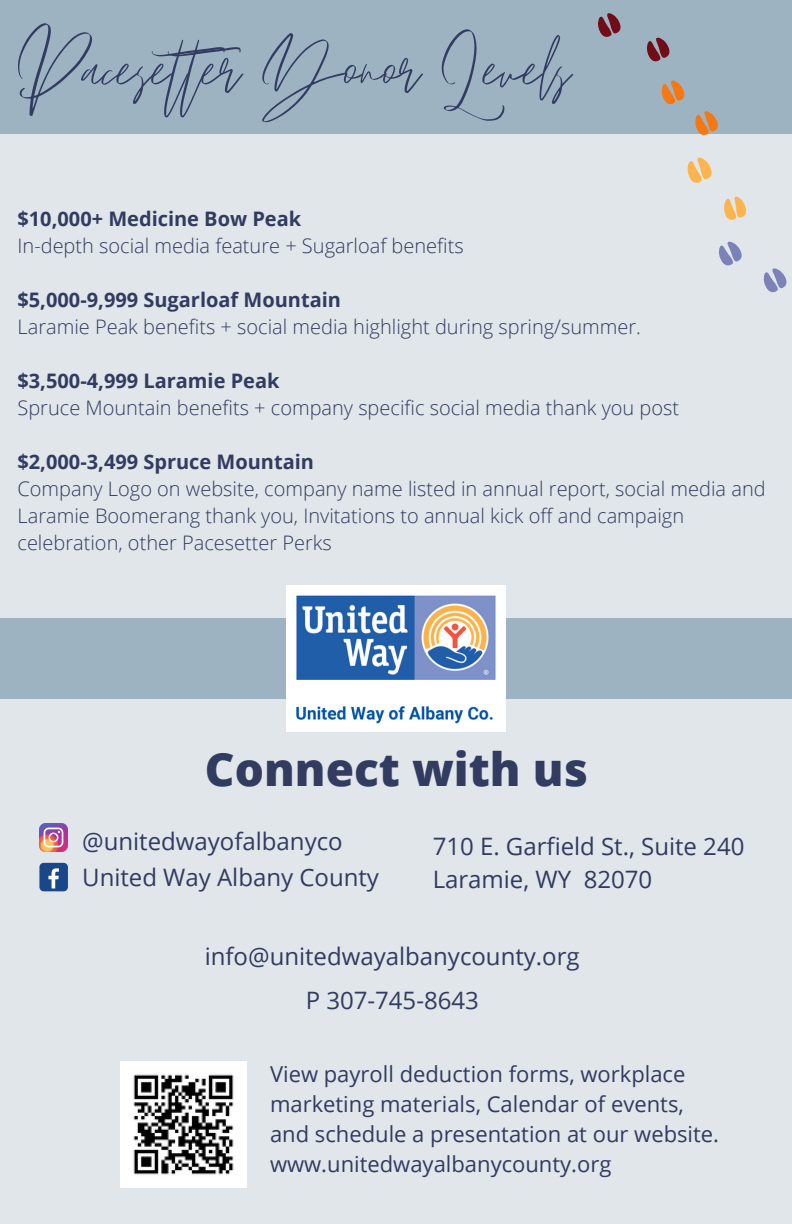
<style>
.page{position:relative;width:792px;height:1224px;background:#fff}
.page>*{position:absolute;margin:0;border:0;box-sizing:border-box;transform-origin:0 0}
.t1{font:110px "Emitha Script";color:#323b60}
.t2{font:800 46px "Open Sans";color:#323b60}
.t3{font:24px "Open Sans";color:#323b60}
.t4{font:22px/30px "Open Sans";color:#323b60}
.t5{font:300 20px/27px "Open Sans";color:#323b60}
.t6{font:700 20px "Open Sans";color:#323b60}
</style>
<div class="page">
<div style="left:0;top:510px;width:792px;height:714px;background:#e0e6e9"></div>
<div style="left:0;top:77px;width:792px;height:436px;background:#e0e6e9"></div>
<div style="left:0;top:0;width:792px;height:133px;background:#9db3c1"></div>
<div style="left:0;top:618px;width:792px;height:80px;background:#9db3c1"></div>
<img style="left:287px;top:586px;width:219px;height:145px">
<img style="left:39px;top:823px;width:29px;height:29px">
<div style="left:39px;top:863px;width:29px;height:28px;background:#1a4789;border-radius:4px"></div>
<svg style="left:48px;top:868px;width:11px;height:20px"></svg>
<img style="left:121px;top:1062px;width:126px;height:126px">
<svg style="left:719px;top:241px;width:23px;height:25px"></svg>
<svg style="left:724px;top:196px;width:22px;height:24px"></svg>
<svg style="left:687px;top:157px;width:25px;height:26px"></svg>
<svg style="left:658px;top:80px;width:63px;height:55px"></svg>
<svg style="left:763px;top:268px;width:24px;height:25px"></svg>
<svg style="left:598px;top:13px;width:23px;height:24px"></svg>
<svg style="left:646px;top:37px;width:24px;height:25px"></svg>
<p class="t1" style="left:18px;top:11px;width:554px">Paceseter Donor Levels</p>
<p class="t6" style="left:18px;top:205px;width:285px">$10,000+ Medicine Bow Peak</p>
<p class="t5" style="left:18px;top:232px;width:448px">In-depth social media feature + Sugarloaf benefits</p>
<p class="t6" style="left:18px;top:286px;width:325px">$5,000-9,999 Sugarloaf Mountain</p>
<p class="t5" style="left:18px;top:313px;width:625px">Laramie Peak benefits + social media highlight during spring/summer.</p>
<p class="t6" style="left:18px;top:367px;width:264px">$3,500-4,999 Laramie Peak</p>
<p class="t5" style="left:18px;top:394px;width:663px">Spruce Mountain benefits + company specific social media thank you post</p>
<p class="t6" style="left:18px;top:448px;width:298px">$2,000-3,499 Spruce Mountain</p>
<p class="t5" style="left:18px;top:475px;width:750px">Company Logo on website, company name listed in annual report, social media and<br>Laramie Boomerang thank you, Invitations to annual kick off and campaign celebration, other Pacesetter Perks</p>
<p class="t2" style="left:205px;top:737px;width:385px">Connect with us</p>
<p class="t3" style="left:82px;top:824px;width:262px">@unitedwayofalbanyco</p>
<p class="t3" style="left:82px;top:861px;width:298px">United Way Albany County</p>
<p class="t3" style="left:433px;top:830px;width:313px">710 E. Garfield St., Suite 240</p>
<p class="t3" style="left:433px;top:863px;width:221px">Laramie, WY 82070</p>
<p class="t3" style="left:205px;top:939px;width:376px">info@unitedwayalbanycounty.org</p>
<p class="t3" style="left:306px;top:983px;width:175px">P 307-745-8643</p>
<p class="t4" style="left:270px;top:1059px;width:451px">View payroll deduction forms, workplace marketing materials, Calendar of events, and schedule a presentation at our website. www.unitedwayalbanycounty.org</p>
</div>
